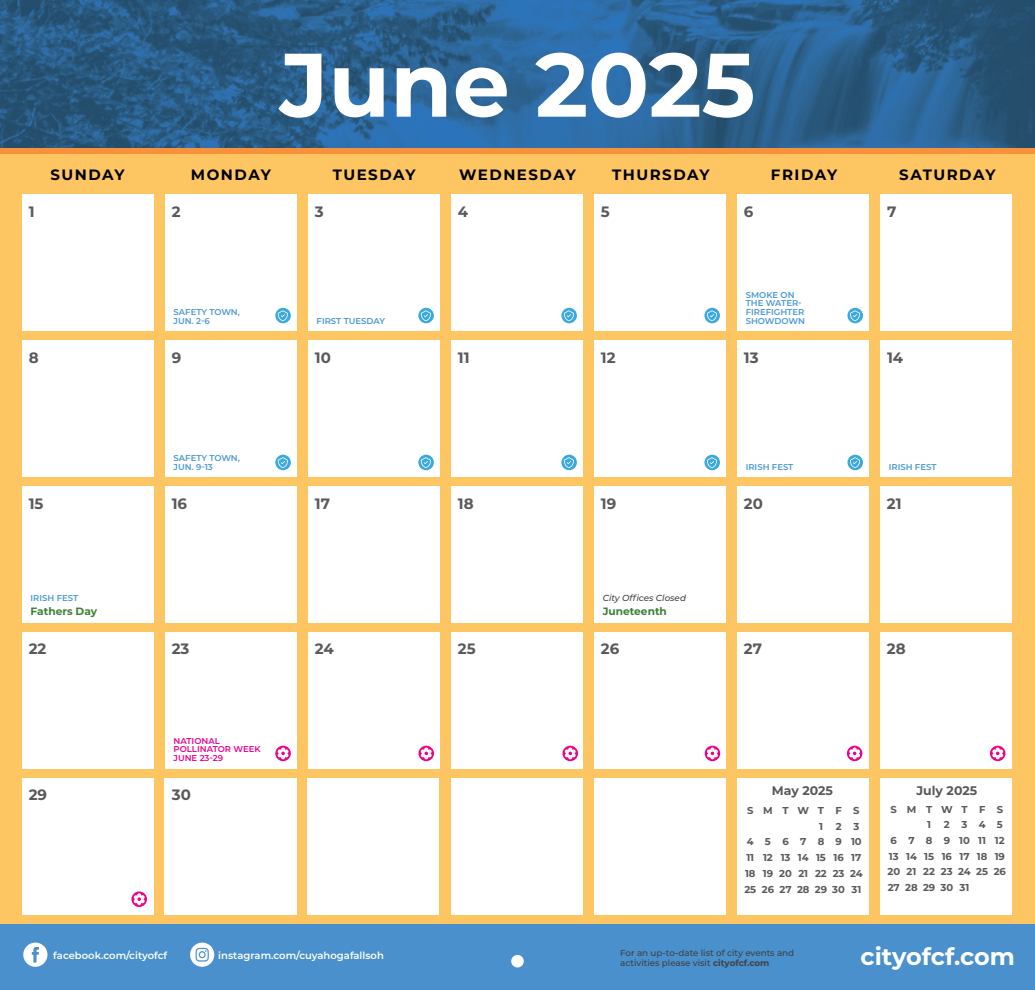
<style>
.page{position:relative;width:1035px;height:990px;background:#fff}
.page>*{position:absolute;margin:0;border:0;box-sizing:border-box;transform-origin:0 0}
.t1{font:700 90px "Montserrat";color:#fff}
.t2{font:700 24px "Montserrat";color:#fff}
.t3{font:700 15px "Montserrat";color:#58595b}
.t4{font:700 15px "Montserrat";letter-spacing:.1em;color:#000}
.t5{font:700 12.5px "Montserrat";color:#58595b}
.t6{font:700 10.62px "Montserrat";color:#3d7f35}
.t7{font:700 10px/15.6px "Montserrat";color:#58595b}
.t8{font:600 10px "Montserrat";color:#fff}
.t9{font:700 10px "Montserrat";letter-spacing:.42em;color:#58595b}
.t10{font:500 8.75px/10px "Montserrat";color:#414042}
.t11{font:italic 500 8.75px "Montserrat";color:#414042}
.t12{font:600 8.5px/8.8px "Montserrat";color:#4999d4}
.t13{font:600 8.5px/8.8px "Montserrat";color:#ec008c}
.s1{font-weight:700}
</style>
<div class="page">
<img style="left:0;top:0;width:1035px;height:148px">
<div style="left:0;top:151px;width:1035px;height:839px;background:#fec663"></div>
<div style="left:22px;top:194px;width:132px;height:137px;background:#fff"></div>
<div style="left:165px;top:194px;width:133px;height:137px;background:#fff"></div>
<div style="left:309px;top:194px;width:131px;height:137px;background:#fff"></div>
<div style="left:452px;top:194px;width:132px;height:137px;background:#fff"></div>
<div style="left:595px;top:194px;width:132px;height:137px;background:#fff"></div>
<div style="left:738px;top:194px;width:131px;height:137px;background:#fff"></div>
<div style="left:881px;top:194px;width:131px;height:137px;background:#fff"></div>
<div style="left:22px;top:340px;width:132px;height:137px;background:#fff"></div>
<div style="left:165px;top:340px;width:133px;height:137px;background:#fff"></div>
<div style="left:309px;top:340px;width:131px;height:137px;background:#fff"></div>
<div style="left:452px;top:340px;width:132px;height:137px;background:#fff"></div>
<div style="left:595px;top:340px;width:132px;height:137px;background:#fff"></div>
<div style="left:738px;top:340px;width:131px;height:137px;background:#fff"></div>
<div style="left:881px;top:340px;width:131px;height:137px;background:#fff"></div>
<div style="left:22px;top:486px;width:132px;height:137px;background:#fff"></div>
<div style="left:165px;top:486px;width:133px;height:137px;background:#fff"></div>
<div style="left:309px;top:486px;width:131px;height:137px;background:#fff"></div>
<div style="left:452px;top:486px;width:132px;height:137px;background:#fff"></div>
<div style="left:595px;top:486px;width:132px;height:137px;background:#fff"></div>
<div style="left:738px;top:486px;width:131px;height:137px;background:#fff"></div>
<div style="left:881px;top:486px;width:131px;height:137px;background:#fff"></div>
<div style="left:22px;top:632px;width:132px;height:137px;background:#fff"></div>
<div style="left:165px;top:632px;width:133px;height:137px;background:#fff"></div>
<div style="left:309px;top:632px;width:131px;height:137px;background:#fff"></div>
<div style="left:452px;top:632px;width:132px;height:137px;background:#fff"></div>
<div style="left:595px;top:632px;width:132px;height:137px;background:#fff"></div>
<div style="left:738px;top:632px;width:131px;height:137px;background:#fff"></div>
<div style="left:881px;top:632px;width:131px;height:137px;background:#fff"></div>
<div style="left:22px;top:778px;width:132px;height:136px;background:#fff"></div>
<div style="left:164px;top:778px;width:132px;height:136px;background:#fff"></div>
<div style="left:307px;top:778px;width:132px;height:136px;background:#fff"></div>
<div style="left:452px;top:778px;width:132px;height:136px;background:#fff"></div>
<div style="left:595px;top:778px;width:132px;height:136px;background:#fff"></div>
<div style="left:738px;top:778px;width:131px;height:136px;background:#fff"></div>
<div style="left:881px;top:778px;width:131px;height:136px;background:#fff"></div>
<div style="left:0;top:924px;width:1035px;height:66px;background:#4990cd"></div>
<div style="left:0;top:148px;width:1035px;height:6px;background:#f7913b"></div>
<svg style="left:190px;top:943px;width:24px;height:24px"></svg>
<svg style="left:23px;top:943px;width:24px;height:24px"></svg>
<div style="left:511px;top:955px;width:13px;height:13px;background:#fff;border-radius:50%"></div>
<svg style="left:275px;top:308px;width:16px;height:15px"></svg>
<svg style="left:278px;top:310px;width:10px;height:11px"></svg>
<svg style="left:418px;top:308px;width:16px;height:15px"></svg>
<svg style="left:421px;top:310px;width:10px;height:11px"></svg>
<svg style="left:561px;top:308px;width:16px;height:15px"></svg>
<svg style="left:564px;top:310px;width:10px;height:11px"></svg>
<svg style="left:704px;top:308px;width:16px;height:15px"></svg>
<svg style="left:707px;top:310px;width:10px;height:11px"></svg>
<svg style="left:847px;top:308px;width:16px;height:15px"></svg>
<svg style="left:850px;top:310px;width:10px;height:11px"></svg>
<svg style="left:275px;top:455px;width:16px;height:15px"></svg>
<svg style="left:278px;top:457px;width:10px;height:11px"></svg>
<svg style="left:275px;top:746px;width:16px;height:15px"></svg>
<svg style="left:278px;top:748px;width:11px;height:11px"></svg>
<svg style="left:131px;top:891px;width:16px;height:16px"></svg>
<svg style="left:134px;top:893px;width:11px;height:12px"></svg>
<svg style="left:419px;top:746px;width:15px;height:15px"></svg>
<svg style="left:421px;top:748px;width:11px;height:11px"></svg>
<svg style="left:563px;top:746px;width:15px;height:15px"></svg>
<svg style="left:565px;top:748px;width:11px;height:11px"></svg>
<svg style="left:705px;top:746px;width:15px;height:15px"></svg>
<svg style="left:707px;top:748px;width:11px;height:11px"></svg>
<svg style="left:847px;top:746px;width:15px;height:15px"></svg>
<svg style="left:849px;top:748px;width:11px;height:11px"></svg>
<svg style="left:990px;top:746px;width:16px;height:15px"></svg>
<svg style="left:992px;top:748px;width:11px;height:11px"></svg>
<svg style="left:418px;top:455px;width:16px;height:15px"></svg>
<svg style="left:421px;top:457px;width:10px;height:11px"></svg>
<svg style="left:561px;top:455px;width:16px;height:15px"></svg>
<svg style="left:564px;top:457px;width:10px;height:11px"></svg>
<svg style="left:704px;top:455px;width:16px;height:15px"></svg>
<svg style="left:707px;top:457px;width:10px;height:11px"></svg>
<svg style="left:847px;top:455px;width:16px;height:15px"></svg>
<svg style="left:850px;top:457px;width:10px;height:11px"></svg>
<h1 class="t1" style="left:280px;top:20px;width:477px">June 2025</h1>
<h3 class="t4" style="left:50px;top:164px;width:76px">SUNDAY</h3>
<h3 class="t4" style="left:191px;top:164px;width:81px">MONDAY</h3>
<h3 class="t4" style="left:333px;top:164px;width:84px">TUESDAY</h3>
<h3 class="t4" style="left:459px;top:164px;width:118px">WEDNESDAY</h3>
<h3 class="t4" style="left:612px;top:164px;width:99px">THURSDAY</h3>
<h3 class="t4" style="left:771px;top:164px;width:68px">FRIDAY</h3>
<h3 class="t4" style="left:899px;top:164px;width:98px">SATURDAY</h3>
<h3 class="t3" style="left:29px;top:201px;width:7px">1</h3>
<h3 class="t3" style="left:172px;top:201px;width:10px">2</h3>
<h3 class="t3" style="left:315px;top:201px;width:10px">3</h3>
<h3 class="t3" style="left:458px;top:201px;width:12px">4</h3>
<h3 class="t3" style="left:601px;top:201px;width:10px">5</h3>
<h3 class="t3" style="left:744px;top:201px;width:11px">6</h3>
<h3 class="t3" style="left:887px;top:201px;width:11px">7</h3>
<p class="t12" style="left:174px;top:307px;width:68px">SAFETY TOWN,<br>JUN. 2-6</p>
<p class="t12" style="left:317px;top:316px;width:70px">FIRST TUESDAY</p>
<p class="t12" style="left:746px;top:290px;width:61px">SMOKE ON<br>THE WATER-<br>FIREFIGHTER<br>SHOWDOWN</p>
<h3 class="t3" style="left:29px;top:347px;width:11px">8</h3>
<h3 class="t3" style="left:172px;top:347px;width:11px">9</h3>
<h3 class="t3" style="left:315px;top:347px;width:18px">10</h3>
<h3 class="t3" style="left:458px;top:347px;width:13px">11</h3>
<h3 class="t3" style="left:601px;top:347px;width:16px">12</h3>
<h3 class="t3" style="left:744px;top:347px;width:16px">13</h3>
<h3 class="t3" style="left:887px;top:347px;width:18px">14</h3>
<p class="t12" style="left:174px;top:453px;width:68px">SAFETY TOWN,<br>JUN. 9-13</p>
<p class="t12" style="left:746px;top:462px;width:49px">IRISH FEST</p>
<p class="t12" style="left:889px;top:462px;width:49px">IRISH FEST</p>
<h3 class="t3" style="left:29px;top:492px;width:16px">15</h3>
<h3 class="t3" style="left:172px;top:492px;width:17px">16</h3>
<h3 class="t3" style="left:315px;top:492px;width:17px">17</h3>
<h3 class="t3" style="left:458px;top:492px;width:17px">18</h3>
<h3 class="t3" style="left:601px;top:492px;width:17px">19</h3>
<h3 class="t3" style="left:744px;top:492px;width:21px">20</h3>
<h3 class="t3" style="left:887px;top:492px;width:16px">21</h3>
<p class="t12" style="left:31px;top:593px;width:49px">IRISH FEST</p>
<p class="t6" style="left:31px;top:604px;width:68px">Fathers Day</p>
<p class="t11" style="left:603px;top:591px;width:85px">City Offices Closed</p>
<p class="t6" style="left:603px;top:604px;width:66px">Juneteenth</p>
<h3 class="t3" style="left:29px;top:638px;width:19px">22</h3>
<h3 class="t3" style="left:172px;top:638px;width:19px">23</h3>
<h3 class="t3" style="left:315px;top:638px;width:21px">24</h3>
<h3 class="t3" style="left:458px;top:638px;width:19px">25</h3>
<h3 class="t3" style="left:601px;top:638px;width:20px">26</h3>
<h3 class="t3" style="left:744px;top:638px;width:20px">27</h3>
<h3 class="t3" style="left:887px;top:638px;width:20px">28</h3>
<p class="t13" style="left:174px;top:736px;width:89px">NATIONAL<br>POLLINATOR WEEK<br>JUNE 23-29</p>
<h3 class="t3" style="left:29px;top:784px;width:20px">29</h3>
<h3 class="t3" style="left:172px;top:784px;width:21px">30</h3>
<h3 class="t5" style="left:772px;top:781px;width:63px">May 2025</h3>
<p class="t7" style="left:819px;top:802px;width:42px;text-indent:-72px">SMTWT F S<br>1</p>
<p class="t7" style="left:744px;top:818px;width:120px;text-indent:91px">2 3<br>45678910<br>11 12 13 14 15 16 17<br>18 19 20 21 22 23 24<br>25 26 27 28 29 30 31</p>
<h3 class="t5" style="left:917px;top:781px;width:62px">July 2025</h3>
<p class="t7" style="left:927px;top:801px;width:77px;text-indent:-37px">SMTWT F S<br>1</p>
<p class="t7" style="left:944px;top:817px;width:60px">2345</p>
<p class="t9" style="left:891px;top:833px;width:116px">6 7 8 9101112</p>
<p class="t7" style="left:889px;top:848px;width:118px">13 14 15 16 17 18 19</p>
<p class="t7" style="left:887px;top:864px;width:120px">20 21 22 23 24 25 26</p>
<p class="t7" style="left:888px;top:879px;width:83px">27 28 29 30 31</p>
<p class="t8" style="left:53px;top:948px;width:116px">facebook.com/cityofcf</p>
<p class="t8" style="left:218px;top:948px;width:167px">instagram.com/cuyahogafallsoh</p>
<h2 class="t2" style="left:861px;top:939px;width:156px">cityofcf.com</h2>
<p class="t10" style="left:620px;top:947px;width:176px">For an up-to-date list of city events and activities please visit <span class="s1">cityofcf.com</span></p>
</div>
